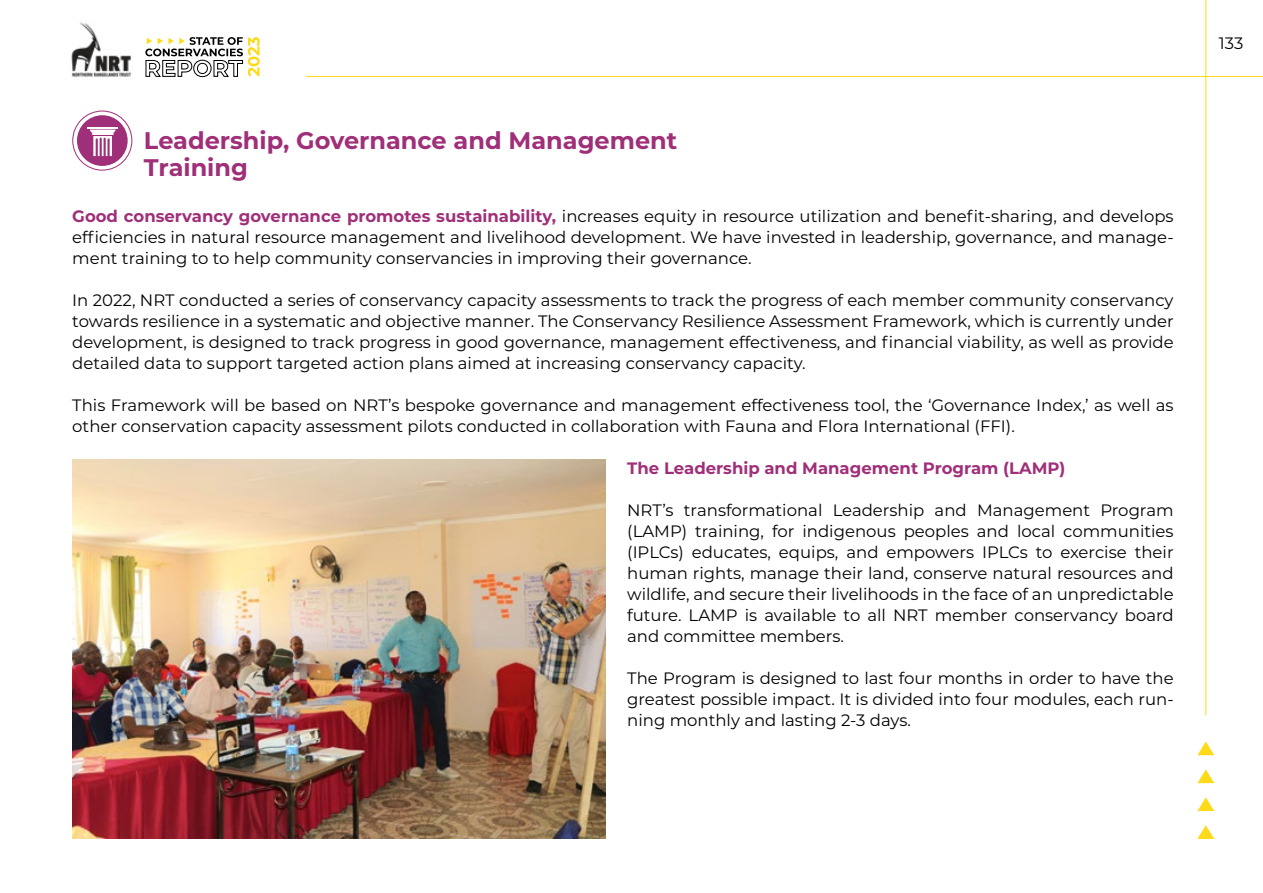
<style>
.page{position:relative;width:1263px;height:893px;background:#fff}
.page>*{position:absolute;margin:0;border:0;box-sizing:border-box;transform-origin:0 0}
.t1{font:700 24px/27px "Montserrat";color:#9f2f78}
.t2{font:16.5px/21px "Montserrat";color:#000;text-align:justify}
.t3{font:700 16.5px "Montserrat";color:#9f2f78}
.s1{font-weight:700;color:#9f2f78}
</style>
<div class="page">
<svg style="left:1197px;top:825px;width:17px;height:14px"></svg>
<svg style="left:1197px;top:797px;width:17px;height:14px"></svg>
<svg style="left:1197px;top:769px;width:17px;height:14px"></svg>
<svg style="left:1197px;top:741px;width:17px;height:14px"></svg>
<img style="left:71px;top:22px;width:60px;height:55px">
<hr style="left:306px;top:76px;width:957px;height:1px;background:#ffda1a">
<hr style="left:1205px;top:0;width:1px;height:715px;background:#ffda1a">
<svg style="left:145px;top:37px;width:115px;height:40px"></svg>
<div style="left:77px;top:115px;width:51px;height:51px;background:#9f2f78;border-radius:50%"></div>
<div style="left:72px;top:111px;width:60px;height:60px;border:1px solid #9f2f78;border-radius:50%"></div>
<svg style="left:90px;top:130px;width:26px;height:26px"></svg>
<hr style="left:88px;top:127px;width:30px;height:1px;background:#fff">
<img style="left:72px;top:459px;width:534px;height:380px">
<h1 class="t1" style="left:144px;top:126px;width:535px">Leadership, Governance and Management<br>Training</h1>
<p class="t2" style="left:72px;top:205px;width:1103px"><span class="s1">Good conservancy governance promotes sustainability,</span> increases equity in resource utilization and benefit-sharing, and develops efficiencies in natural resource management and livelihood development. We have invested in leadership, governance, and manage&shy;ment training to to help community conservancies in improving their governance.</p>
<p class="t2" style="left:72px;top:289px;width:1103px">In 2022, NRT conducted a series of conservancy capacity assessments to track the progress of each member community conservancy towards resilience in a systematic and objective manner. The Conservancy Resilience Assessment Framework, which is currently under development, is designed to track progress in good governance, management effectiveness, and financial viability, as well as provide detailed data to support targeted action plans aimed at increasing conservancy capacity.</p>
<p class="t2" style="left:72px;top:394px;width:1103px">This Framework will be based on NRT’s bespoke governance and management effectiveness tool, the ‘Governance Index,’ as well as other conservation capacity assessment pilots conducted in collaboration with Fauna and Flora International (FFI).</p>
<p class="t3" style="left:627px;top:456px;width:440px">The Leadership and Management Program (LAMP)</p>
<p class="t2" style="left:627px;top:499px;width:548px">NRT’s transformational Leadership and Management Program (LAMP) training, for indigenous peoples and local communities (IPLCs) educates, equips, and empowers IPLCs to exercise their human rights, manage their land, conserve natural resources and wildlife, and secure their livelihoods in the face of an unpredictable future. LAMP is available to all NRT member conservancy board and committee members.</p>
<p class="t2" style="left:627px;top:667px;width:548px">The Program is designed to last four months in order to have the greatest possible impact. It is divided into four modules, each run&shy;ning monthly and lasting 2-3 days.</p>
<p class="t2" style="left:1219px;top:32px;width:26px">133</p>
</div>
